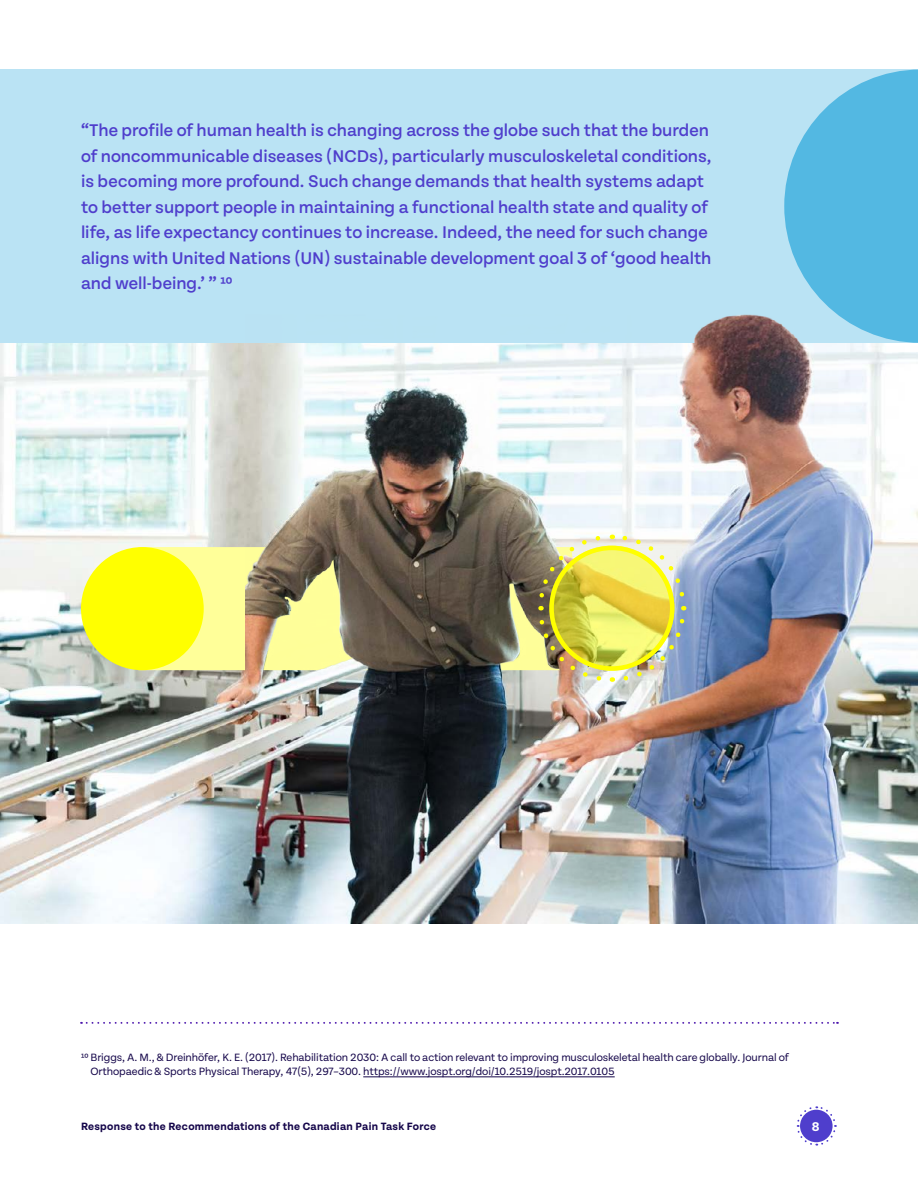
<style>
.page{position:relative;width:918px;height:1188px;background:#fff}
.page>*{position:absolute;margin:0;border:0;box-sizing:border-box;transform-origin:0 0}
.t1{font:500 18px/25.5px "Tenon";color:#4f3ecc}
.t2{font:700 13.5px "Tenon";color:#fff}
.t3{font:11.25px/14.2px "Tenon";letter-spacing:-.01em;color:#15064a}
.t4{font:700 11.25px "Tenon";letter-spacing:.025em;color:#15064a}
</style>
<div class="page">
<svg style="left:796px;top:1106px;width:41px;height:40px"></svg>
<img style="left:0;top:343px;width:918px;height:581px">
<div style="left:150px;top:547px;width:95px;height:123px;background:#ff9"></div>
<div style="left:81px;top:547px;width:123px;height:123px;background:#ff0;border-radius:50%"></div>
<div style="left:0;top:70px;width:918px;height:273px;background:#bae3f4"></div>
<svg style="left:784px;top:70px;width:134px;height:273px"></svg>
<img style="left:245px;top:304px;width:592px;height:620px">
<svg style="left:552px;top:548px;width:120px;height:121px;background:#e5db55"></svg>
<img style="left:621px;top:606px;width:67px;height:78px">
<svg style="left:612px;top:532px;width:75px;height:68px;background:#ecea9d"></svg>
<svg style="left:536px;top:533px;width:67px;height:77px;background:#c9c169"></svg>
<img style="left:537px;top:617px;width:76px;height:67px">
<div style="left:549px;top:546px;width:125px;height:125px;border:4px solid #ff0;border-radius:50%"></div>
<svg style="left:81px;top:1022px;width:757px;height:2px"></svg>
<hr style="left:363px;top:1077px;width:252px;height:1px;background:#15064a">
<p class="t1" style="left:81px;top:118px;width:632px">“The profile of human health is changing across the globe such that the burden of noncommunicable diseases (NCDs), particularly musculoskeletal conditions, is becoming more profound. Such change demands that health systems adapt to better support people in maintaining a functional health state and quality of life, as life expectancy continues to increase. Indeed, the need for such change aligns with United Nations (UN) sustainable development goal 3 of ‘good health and well-being.’ ” 10</p>
<p class="t3" style="left:90px;top:1051px;width:700px;text-indent:-9px">10 Briggs, A. M., &amp; Dreinhöfer, K. E. (2017). Rehabilitation 2030: A call to action relevant to improving musculoskeletal health care globally. Journal of<br>Orthopaedic &amp; Sports Physical Therapy, 47(5), 297–300. https://www.jospt.org/doi/10.2519/jospt.2017.0105</p>
<p class="t4" style="left:81px;top:1120px;width:357px">Response to the Recommendations of the Canadian Pain Task Force</p>
<p class="t2" style="left:812px;top:1119px;width:9px">8</p>
</div>
